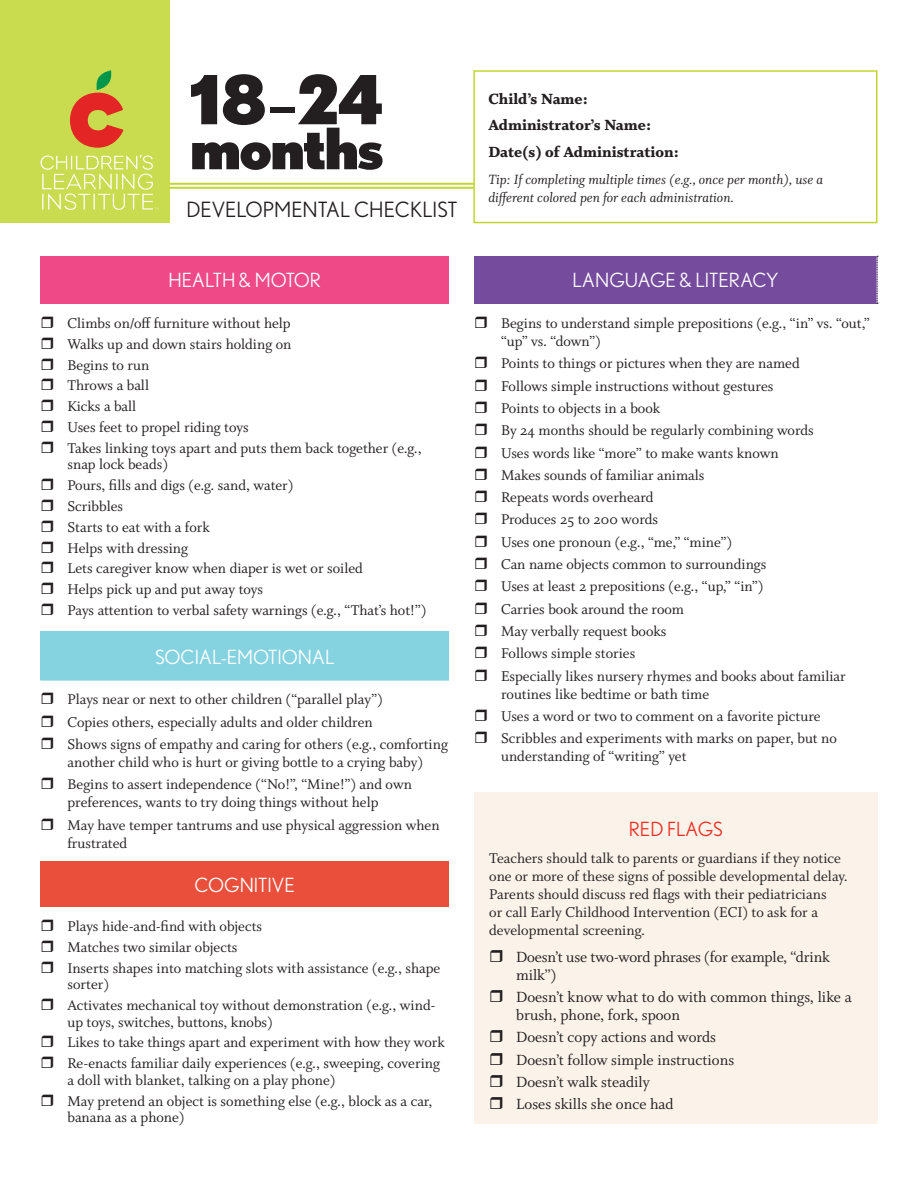
<style>
.page{position:relative;width:918px;height:1188px;background:#fff}
.page>*{position:absolute;margin:0;border:0;box-sizing:border-box;transform-origin:0 0}
.t1{font:900 67.5px "Nobel";color:#231f20}
.t2{font:900 57px "Nobel";letter-spacing:-.03em;color:#231f20}
.t3{font:21px "Nobel";color:#231f20}
.t4{font:19.5px "Nobel";color:#fff}
.t5{font:19.5px "Nobel";color:#ee2e22}
.t6{font:16.5px/22.4px "Whitman Roman Os F";color:#231f20}
.t7{font:16.5px/26.7px "Whitman Black Os F";color:#231f20}
.t8{font:15.75px/22.4px "Whitman Roman Os F";color:#231f20}
.t9{font:15px/18px "Whitman Italic Os F";color:#231f20}
.s1{font-weight:400}
</style>
<div class="page">
<div style="left:0;top:0;width:170px;height:223px;background:#c9db4f"></div>
<hr style="left:170px;top:183px;width:304px;height:2px;background:#c1d72f">
<hr style="left:170px;top:187px;width:304px;height:2px;background:#c1d72f">
<div style="left:40px;top:256px;width:409px;height:47px;background:#ef4987"></div>
<div style="left:474px;top:256px;width:403px;height:47px;background:#754b9e"></div>
<svg style="left:877px;top:256px;width:1px;height:48px"></svg>
<div style="left:40px;top:632px;width:409px;height:48px;background:#85d3e1"></div>
<hr style="left:40px;top:679px;width:409px;height:2px;background:#85d3e1">
<div style="left:40px;top:861px;width:409px;height:46px;background:#e94f3b"></div>
<div style="left:474px;top:792px;width:404px;height:332px;background:#fbf3e9"></div>
<div style="left:473px;top:70px;width:405px;height:153px;border:2px solid #c1d72f"></div>
<svg style="left:70px;top:70px;width:54px;height:78px"></svg>
<svg style="left:40px;top:155px;width:119px;height:55px"></svg>
<h1 class="t1" style="left:190px;top:59px;width:194px">18<span class="s1">–</span>24</h1>
<h2 class="t2" style="left:190px;top:114px;width:195px">months</h2>
<h3 class="t3" style="left:186px;top:198px;width:273px">DEVELOPMENTAL CHECKLIST</h3>
<p class="t4" style="left:168px;top:269px;width:154px">HEALTH &amp; MOTOR</p>
<p class="t8" style="left:67px;top:313px;width:356px;line-height:20.9px">Climbs on/off furniture without help<br>Walks up and down stairs holding on<br>Begins to run<br>Throws a ball<br>Kicks a ball<br>Uses feet to propel riding toys<br>Takes linking toys apart and puts them back together (e.g.,</p>
<p class="t8" style="left:67px;top:454px;width:360px;line-height:20.9px">snap lock beads)<br>Pours, fills and digs (e.g. sand, water)<br>Scribbles<br>Starts to eat with a fork<br>Helps with dressing<br>Lets caregiver know when diaper is wet or soiled<br>Helps pick up and put away toys<br>Pays attention to verbal safety warnings (e.g., “That’s hot!”)</p>
<p class="t4" style="left:155px;top:645px;width:181px">SOCIAL-EMOTIONAL</p>
<p class="t8" style="left:67px;top:689px;width:382px">Plays near or next to other children (“parallel play”)<br>Copies others, especially adults and older children<br>Shows signs of empathy and caring for others (e.g., comforting</p>
<p class="t8" style="left:67px;top:751px;width:357px">another child who is hurt or giving bottle to a crying baby)<br>Begins to assert independence (“No!”, “Mine!”) and own</p>
<p class="t8" style="left:67px;top:792px;width:374px">preferences, wants to try doing things without help<br>May have temper tantrums and use physical aggression when</p>
<p class="t8" style="left:67px;top:832px;width:61px">frustrated</p>
<p class="t4" style="left:195px;top:874px;width:102px">COGNITIVE</p>
<p class="t8" style="left:67px;top:916px;width:374px;line-height:20.9px">Plays hide-and-find with objects<br>Matches two similar objects<br>Inserts shapes into matching slots with assistance (e.g., shape</p>
<p class="t8" style="left:67px;top:974px;width:369px;line-height:20.9px">sorter)<br>Activates mechanical toy without demonstration (e.g., wind-</p>
<p class="t8" style="left:67px;top:1012px;width:379px;line-height:20.9px">up toys, switches, buttons, knobs)<br>Likes to take things apart and experiment with how they work<br>Re-enacts familiar daily experiences (e.g., sweeping, covering</p>
<p class="t8" style="left:67px;top:1070px;width:367px;line-height:20.9px">a doll with blanket, talking on a play phone)<br>May pretend an object is something else (e.g., block as a car,</p>
<p class="t8" style="left:67px;top:1106px;width:118px">banana as a phone)</p>
<p class="t7" style="left:488px;top:85px;width:192px">Child’s Name:<br>Administrator’s Name:<br>Date(s) of Administration:</p>
<p class="t9" style="left:488px;top:170px;width:336px">Tip: If completing multiple times (e.g., once per month), use a different colored pen for each administration.</p>
<p class="t4" style="left:573px;top:269px;width:208px">LANGUAGE &amp; LITERACY</p>
<p class="t8" style="left:501px;top:314px;width:370px;line-height:18px">Begins to understand simple prepositions (e.g., “in” vs. “out,” “up” vs. “down”)</p>
<p class="t8" style="left:501px;top:353px;width:346px">Points to things or pictures when they are named Follows simple instructions without gestures<br>Points to objects in a book<br>By 24 months should be regularly combining words Uses words like “more” to make wants known<br>Makes sounds of familiar animals<br>Repeats words overheard<br>Produces 25 to 200 words<br>Uses one pronoun (e.g., “me,” “mine”)<br>Can name objects common to surroundings<br>Uses at least 2 prepositions (e.g., “up,” “in”)<br>Carries book around the room<br>May verbally request books<br>Follows simple stories<br>Especially likes nursery rhymes and books about familiar</p>
<p class="t8" style="left:501px;top:683px;width:337px">routines like bedtime or bath time<br>Uses a word or two to comment on a favorite picture<br>Scribbles and experiments with marks on paper, but no</p>
<p class="t8" style="left:501px;top:746px;width:187px">understanding of “writing” yet</p>
<p class="t5" style="left:629px;top:818px;width:95px">RED FLAGS</p>
<p class="t8" style="left:489px;top:849px;width:360px;line-height:18px">Teachers should talk to parents or guardians if they notice one or more of these signs of possible developmental delay.<br>Parents should discuss red flags with their pediatricians<br>or call Early Childhood Intervention (ECI) to ask for a developmental screening.</p>
<p class="t6" style="left:516px;top:948px;width:315px;line-height:18px">Doesn’t use two-word phrases (for example, “drink milk”)</p>
<p class="t6" style="left:516px;top:988px;width:337px;line-height:18px">Doesn’t know what to do with common things, like a brush, phone, fork, spoon</p>
<p class="t6" style="left:516px;top:1026px;width:219px">Doesn’t copy actions and words<br>Doesn’t follow simple instructions<br>Doesn’t walk steadily<br>Loses skills she once had</p>
</div>
